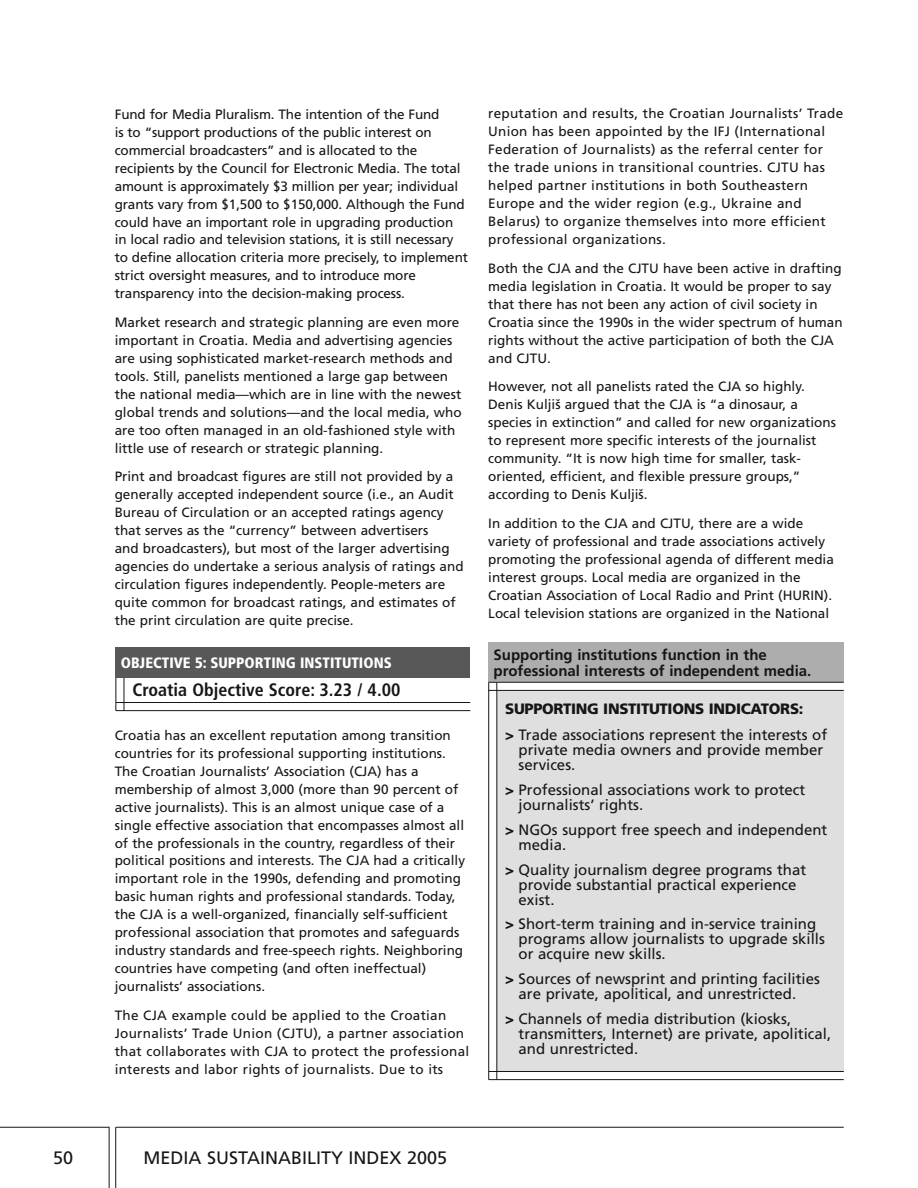
<style>
.page{position:relative;width:918px;height:1188px;background:#fff}
.page>*{position:absolute;margin:0;border:0;box-sizing:border-box;transform-origin:0 0}
.t1{font:700 condensed 18px "Frutiger";color:#161616}
.t2{font:18px "Frutiger";color:#161616}
.t3{font:15px/15px "Frutiger";color:#161616}
.t4{font:700 15px/16.5px "Frutiger";color:#161616}
.t5{font:900 condensed 15px "Frutiger";color:#fff}
.t6{font:13.5px/18px "Frutiger";color:#161616}
.t7{font:13.5px/18px "Frutiger";letter-spacing:.02em;color:#161616}
.s1{font-weight:900}
</style>
<div class="page">
<hr style="left:0;top:1127px;width:110px;height:1px;background:#161616">
<hr style="left:116px;top:1127px;width:728px;height:1px;background:#161616">
<hr style="left:115px;top:1127px;width:1px;height:61px;background:#161616">
<hr style="left:109px;top:1127px;width:1px;height:61px;background:#161616">
<hr style="left:116px;top:702px;width:354px;height:1px;background:#161616">
<hr style="left:116px;top:710px;width:354px;height:1px;background:#161616">
<hr style="left:124px;top:675px;width:1px;height:36px;background:#161616">
<hr style="left:116px;top:675px;width:1px;height:36px;background:#161616">
<div style="left:115px;top:647px;width:355px;height:30px;background:#585858"></div>
<div style="left:497px;top:691px;width:347px;height:381px;background:#dfdfdf"></div>
<div style="left:488px;top:642px;width:356px;height:40px;background:#adadad"></div>
<hr style="left:488px;top:682px;width:356px;height:1px;background:#161616">
<hr style="left:488px;top:690px;width:356px;height:1px;background:#161616">
<hr style="left:489px;top:1071px;width:355px;height:1px;background:#161616">
<hr style="left:489px;top:1079px;width:355px;height:1px;background:#161616">
<hr style="left:496px;top:683px;width:1px;height:397px;background:#161616">
<hr style="left:488px;top:683px;width:1px;height:397px;background:#161616">
<p class="t6" style="left:115px;top:106px;width:355px">Fund for Media Pluralism. The intention of the Fund<br>is to “support productions of the public interest on commercial broadcasters” and is allocated to the recipients by the Council for Electronic Media. The total amount is approximately $3 million per year; individual grants vary from $1,500 to $150,000. Although the Fund could have an important role in upgrading production in local radio and television stations, it is still necessary to define allocation criteria more precisely, to implement strict oversight measures, and to introduce more transparency into the decision-making process.</p>
<p class="t6" style="left:115px;top:314px;width:348px">Market research and strategic planning are even more important in Croatia. Media and advertising agencies are using sophisticated market-research methods and tools. Still, panelists mentioned a large gap between the national media—which are in line with the newest global trends and solutions—and the local media, who are too often managed in an old-fashioned style with little use of research or strategic planning.</p>
<p class="t6" style="left:115px;top:469px;width:350px">Print and broadcast figures are still not provided by a generally accepted independent source (i.e., an Audit Bureau of Circulation or an accepted ratings agency that serves as the “currency” between advertisers<br>and broadcasters), but most of the larger advertising agencies do undertake a serious analysis of ratings and circulation figures independently. People-meters are quite common for broadcast ratings, and estimates of the print circulation are quite precise.</p>
<p class="t5" style="left:121px;top:656px;width:272px">OBJECTIVE 5: SUPPORTING INSTITUTIONS</p>
<h1 class="t1" style="left:132px;top:682px;width:269px">Croatia Objective Score: 3.23 / 4.00</h1>
<p class="t6" style="left:115px;top:727px;width:352px">Croatia has an excellent reputation among transition countries for its professional supporting institutions.<br>The Croatian Journalists’ Association (CJA) has a membership of almost 3,000 (more than 90 percent of active journalists). This is an almost unique case of a single effective association that encompasses almost all of the professionals in the country, regardless of their political positions and interests. The CJA had a critically important role in the 1990s, defending and promoting basic human rights and professional standards. Today, the CJA is a well-organized, financially self-sufficient professional association that promotes and safeguards industry standards and free-speech rights. Neighboring countries have competing (and often ineffectual) journalists’ associations.</p>
<p class="t7" style="left:115px;top:1007px;width:356px">The CJA example could be applied to the Croatian Journalists’ Trade Union (CJTU), a partner association that collaborates with CJA to protect the professional interests and labor rights of journalists. Due to its</p>
<p class="t7" style="left:488px;top:106px;width:356px">reputation and results, the Croatian Journalists’ Trade Union has been appointed by the IFJ (International Federation of Journalists) as the referral center for the trade unions in transitional countries. CJTU has helped partner institutions in both Southeastern Europe and the wider region (e.g., Ukraine and Belarus) to organize themselves into more efficient professional organizations.</p>
<p class="t6" style="left:488px;top:260px;width:356px">Both the CJA and the CJTU have been active in drafting media legislation in Croatia. It would be proper to say that there has not been any action of civil society in Croatia since the 1990s in the wider spectrum of human rights without the active participation of both the CJA and CJTU.</p>
<p class="t6" style="left:488px;top:379px;width:349px">However, not all panelists rated the CJA so highly.<br>Denis Kuljiš argued that the CJA is “a dinosaur, a species in extinction” and called for new organizations to represent more specific interests of the journalist community. “It is now high time for smaller, task&shy;oriented, efficient, and flexible pressure groups,” according to Denis Kuljiš.</p>
<p class="t6" style="left:488px;top:515px;width:347px">In addition to the CJA and CJTU, there are a wide variety of professional and trade associations actively promoting the professional agenda of different media interest groups. Local media are organized in the Croatian Association of Local Radio and Print (HURIN).<br>Local television stations are organized in the National</p>
<p class="t4" style="left:494px;top:647px;width:319px">Supporting institutions function in the professional interests of independent media.</p>
<p class="t3" style="left:505px;top:698px;width:324px;line-height:25.8px"><span class="s1">SUPPORTING INSTITUTIONS INDICATORS:<br>&gt;</span> Trade associations represent the interests of</p>
<p class="t3" style="left:519px;top:744px;width:306px">private media owners and provide member services.</p>
<p class="t3" style="left:519px;top:783px;width:288px;text-indent:-14px"><span class="s1">&gt;</span> Professional associations work to protect journalists’ rights.</p>
<p class="t3" style="left:519px;top:823px;width:310px;text-indent:-14px"><span class="s1">&gt;</span> NGOs support free speech and independent media.</p>
<p class="t3" style="left:519px;top:863px;width:289px;text-indent:-14px"><span class="s1">&gt;</span> Quality journalism degree programs that provide substantial practical experience exist.</p>
<p class="t3" style="left:519px;top:918px;width:308px;text-indent:-14px"><span class="s1">&gt;</span> Short-term training and in-service training programs allow journalists to upgrade skills or acquire new skills.</p>
<p class="t3" style="left:519px;top:972px;width:303px;text-indent:-14px"><span class="s1">&gt;</span> Sources of newsprint and printing facilities are private, apolitical, and unrestricted.</p>
<p class="t3" style="left:519px;top:1012px;width:314px;text-indent:-14px"><span class="s1">&gt;</span> Channels of media distribution (kiosks, transmitters, Internet) are private, apolitical, and unrestricted.</p>
<h1 class="t2" style="left:53px;top:1150px;width:22px">50</h1>
<h1 class="t2" style="left:144px;top:1150px;width:305px">MEDIA SUSTAINABILITY INDEX 2005</h1>
</div>
